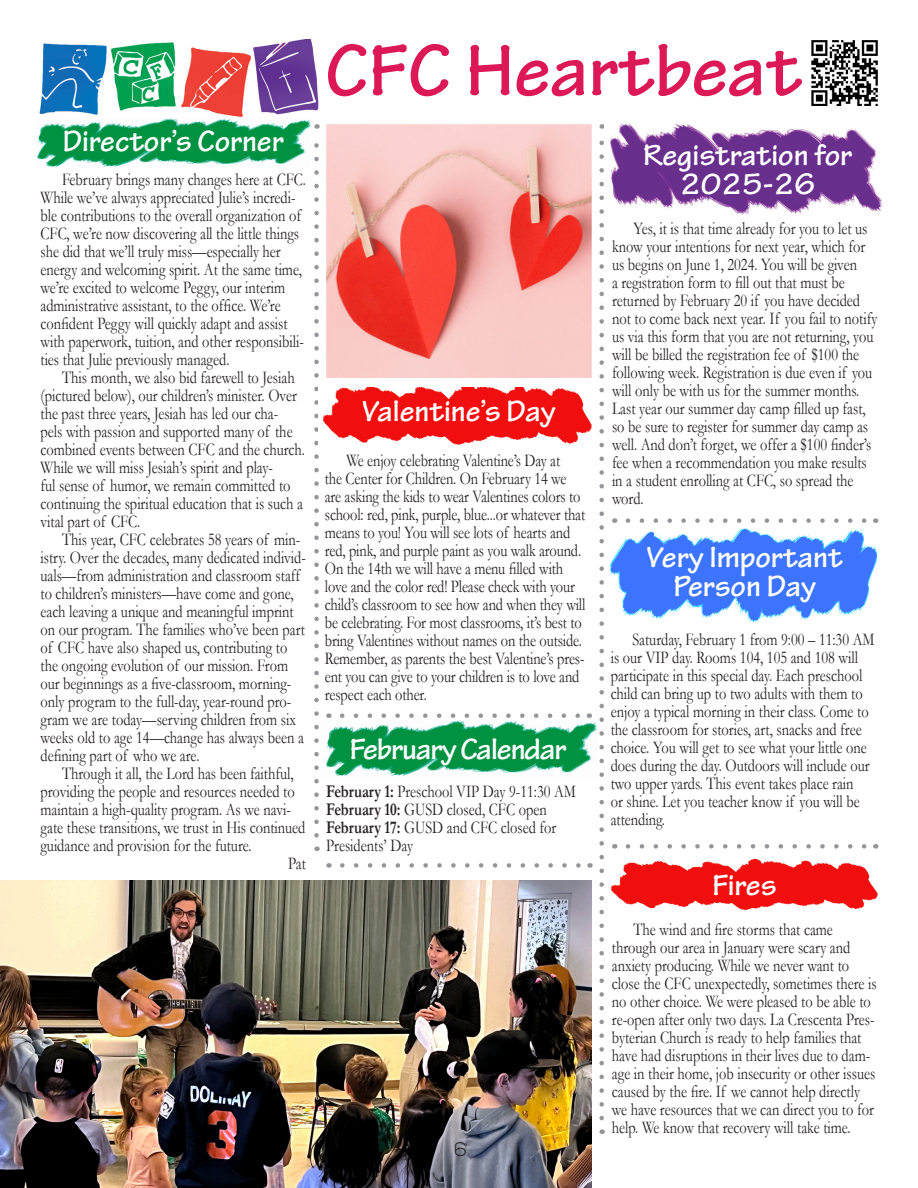
<style>
.page{position:relative;width:918px;height:1188px;background:#fff}
.page>*{position:absolute;margin:0;border:0;box-sizing:border-box;transform-origin:0 0}
.t1{font:700 77.7px "Tekton Pro";color:#dc1856}
.t2{font:700 31.5px "Tekton Pro";color:#fff}
.t3{font:700 31.5px "Tekton Pro";letter-spacing:-.03em;color:#fff}
.t4{font:300 19.5px "Nexa";color:#231f20}
.paragraph_indent{font:18px/18px "Garamond";color:#231f20;scale:.8 1}
.s1{font-weight:700}
</style>
<div class="page">
<img style="left:39px;top:39px;width:280px;height:78px">
<img style="left:811px;top:40px;width:67px;height:66px">
<img style="left:37px;top:119px;width:273px;height:48px">
<svg style="left:342px;top:863px;width:239px;height:5px"></svg>
<svg style="left:599px;top:124px;width:5px;height:994px"></svg>
<svg style="left:342px;top:713px;width:238px;height:5px"></svg>
<svg style="left:314px;top:124px;width:5px;height:711px"></svg>
<img style="left:326px;top:721px;width:272px;height:55px">
<svg style="left:628px;top:518px;width:239px;height:5px"></svg>
<img style="left:609px;top:528px;width:269px;height:94px">
<img style="left:610px;top:123px;width:272px;height:92px">
<img style="left:610px;top:860px;width:267px;height:51px">
<svg style="left:628px;top:844px;width:239px;height:5px"></svg>
<img style="left:326px;top:124px;width:266px;height:254px">
<img style="left:322px;top:388px;width:270px;height:57px">
<img style="left:0;top:881px;width:592px;height:307px">
<p class="t2" style="left:63px;top:123px;width:222px">Director’s Corner</p>
<p class="paragraph_indent" style="left:40px;top:170px;width:333px;text-indent:22px">February brings many changes here at CFC.<br>While we’ve always appreciated Julie’s incredi&shy;ble contributions to the overall organization of CFC, we’re now discovering all the little things she did that we’ll truly miss—especially her energy and welcoming spirit. At the same time, we’re excited to welcome Peggy, our interim administrative assistant, to the office. We’re confident Peggy will quickly adapt and assist with paperwork, tuition, and other responsibili&shy;ties that Julie previously managed.</p>
<p class="paragraph_indent" style="left:40px;top:368px;width:332px;text-indent:22px">This month, we also bid farewell to Jesiah (pictured below), our children’s minister. Over the past three years, Jesiah has led our cha-<br>pels with passion and supported many of the combined events between CFC and the church.<br>While we will miss Jesiah’s spirit and play-<br>ful sense of humor, we remain committed to continuing the spiritual education that is such a vital part of CFC.</p>
<p class="paragraph_indent" style="left:40px;top:530px;width:333px;text-indent:22px">This year, CFC celebrates 58 years of min&shy;istry. Over the decades, many dedicated individ&shy;uals—from administration and classroom staff to children’s ministers—have come and gone, each leaving a unique and meaningful imprint on our program. The families who’ve been part of CFC have also shaped us, contributing to the ongoing evolution of our mission. From our beginnings as a five-classroom, morning&shy;only program to the full-day, year-round pro&shy;gram we are today—serving children from six weeks old to age 14—change has always been a defining part of who we are.</p>
<p class="paragraph_indent" style="left:40px;top:764px;width:332px;text-indent:22px">Through it all, the Lord has been faithful, providing the people and resources needed to maintain a high-quality program. As we navi&shy;gate these transitions, we trust in His continued guidance and provision for the future.</p>
<p class="paragraph_indent" style="left:288px;top:854px;width:24px">Pat</p>
<p class="t1" style="left:325px;top:25px;width:479px">CFC Heartbeat</p>
<p class="t2" style="left:362px;top:393px;width:195px">Valentine’s Day</p>
<p class="paragraph_indent" style="left:325px;top:451px;width:327px;text-indent:22px">We enjoy celebrating Valentine’s Day at<br>the Center for Children. On February 14 we are asking the kids to wear Valentines colors to school: red, pink, purple, blue...or whatever that means to you! You will see lots of hearts and red, pink, and purple paint as you walk around.<br>On the 14th we will have a menu filled with love and the color red! Please check with your child’s classroom to see how and when they will be celebrating. For most classrooms, it’s best to bring Valentines without names on the outside.<br>Remember, as parents the best Valentine’s pres&shy;ent you can give to your children is to love and respect each other.</p>
<p class="t3" style="left:350px;top:730px;width:218px">February Calendar</p>
<p class="paragraph_indent" style="left:326px;top:782px;width:314px"><span class="s1">February 1:</span> Preschool VIP Day 9-11:30 AM</p>
<p class="paragraph_indent" style="left:326px;top:800px;width:277px"><span class="s1">February 10:</span> GUSD closed, CFC open</p>
<p class="paragraph_indent" style="left:326px;top:818px;width:289px"><span class="s1">February 17:</span> GUSD and CFC closed for</p>
<p class="paragraph_indent" style="left:326px;top:836px;width:110px">Presidents’ Day</p>
<p class="t4" style="left:454px;top:1138px;width:14px">6</p>
<p class="t2" style="left:643px;top:137px;width:211px">Registration for</p>
<p class="t2" style="left:680px;top:165px;width:136px">2025-26</p>
<p class="paragraph_indent" style="left:612px;top:220px;width:333px;text-indent:22px">Yes, it is that time already for you to let us know your intentions for next year, which for us begins on June 1, 2024. You will be given<br>a registration form to fill out that must be returned by February 20 if you have decided not to come back next year. If you fail to notify us via this form that you are not returning, you will be billed the registration fee of $100 the following week. Registration is due even if you will only be with us for the summer months.<br>Last year our summer day camp filled up fast, so be sure to register for summer day camp as well. And don’t forget, we offer a $100 finder’s fee when a recommendation you make results in a student enrolling at CFC, so spread the word.</p>
<p class="t2" style="left:647px;top:539px;width:198px">Very Important</p>
<p class="t2" style="left:674px;top:567px;width:144px">Person Day</p>
<p class="paragraph_indent" style="left:611px;top:630px;width:331px;text-indent:22px">Saturday, February 1 from 9:00 – 11:30 AM is our VIP day. Rooms 104, 105 and 108 will participate in this special day. Each preschool child can bring up to two adults with them to enjoy a typical morning in their class. Come to the classroom for stories, art, snacks and free choice. You will get to see what your little one does during the day. Outdoors will include our two upper yards. This event takes place rain<br>or shine. Let you teacher know if you will be attending.</p>
<p class="t2" style="left:713px;top:867px;width:65px">Fires</p>
<p class="paragraph_indent" style="left:612px;top:921px;width:333px;text-indent:22px">The wind and fire storms that came through our area in January were scary and anxiety producing. While we never want to close the CFC unexpectedly, sometimes there is no other choice. We were pleased to be able to re-open after only two days. La Crescenta Pres&shy;byterian Church is ready to help families that have had disruptions in their lives due to dam&shy;age in their home, job insecurity or other issues caused by the fire. If we cannot help directly we have resources that we can direct you to for help. We know that recovery will take time.</p>
</div>
